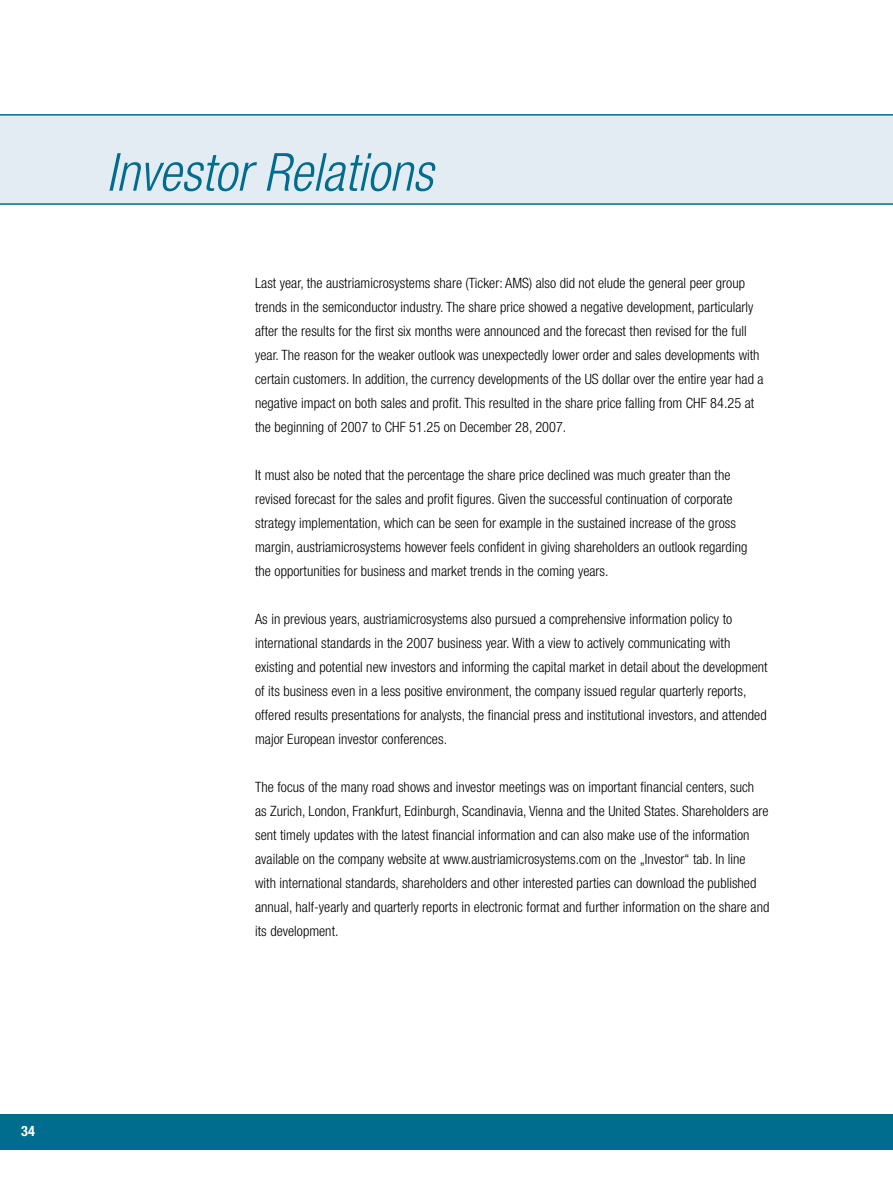
<style>
.page{position:relative;width:893px;height:1191px;background:#fff}
.page>*{position:absolute;margin:0;border:0;box-sizing:border-box;transform-origin:0 0}
.t1{font:italic 300 condensed 52.5px "Helvetica Neue";color:#006d8e}
.t2{font:300 condensed 14.25px/24px "Helvetica Neue";letter-spacing:.005em;color:#000}
.t3{font:700 condensed 14.25px "Helvetica Neue";color:#fff}
</style>
<div class="page">
<div style="left:0;top:1114px;width:893px;height:35px;background:#006d8e"></div>
<div style="left:0;top:114px;width:893px;height:91px;background:#e2ecf2"></div>
<h1 class="t1" style="left:106px;top:142px;width:328px">Investor Relations</h1>
<p class="t2" style="left:255px;top:271px;width:510px">Last year, the austriamicrosystems share (Ticker: AMS) also did not elude the general peer group trends in the semiconductor industry. The share price showed a negative development, particularly after the results for the first six months were announced and the forecast then revised for the full year. The reason for the weaker outlook was unexpectedly lower order and sales developments with certain customers. In addition, the currency developments of the US dollar over the entire year had a negative impact on both sales and profit. This resulted in the share price falling from CHF 84.25 at the beginning of 2007 to CHF 51.25 on December 28, 2007.</p>
<p class="t2" style="left:255px;top:463px;width:494px">It must also be noted that the percentage the share price declined was much greater than the revised forecast for the sales and profit figures. Given the successful continuation of corporate strategy implementation, which can be seen for example in the sustained increase of the gross margin, austriamicrosystems however feels confident in giving shareholders an outlook regarding the opportunities for business and market trends in the coming years.</p>
<p class="t2" style="left:255px;top:607px;width:514px">As in previous years, austriamicrosystems also pursued a comprehensive information policy to international standards in the 2007 business year. With a view to actively communicating with existing and potential new investors and informing the capital market in detail about the development of its business even in a less positive environment, the company issued regular quarterly reports, offered results presentations for analysts, the financial press and institutional investors, and attended major European investor conferences.</p>
<p class="t2" style="left:255px;top:775px;width:516px">The focus of the many road shows and investor meetings was on important financial centers, such as Zurich, London, Frankfurt, Edinburgh, Scandinavia, Vienna and the United States. Shareholders are sent timely updates with the latest financial information and can also make use of the information available on the company website at www.austriamicrosystems.com on the „Investor“ tab. In line with international standards, shareholders and other interested parties can download the published annual, half-yearly and quarterly reports in electronic format and further information on the share and its development.</p>
<p class="t3" style="left:21px;top:1122px;width:15px">34</p>
</div>
